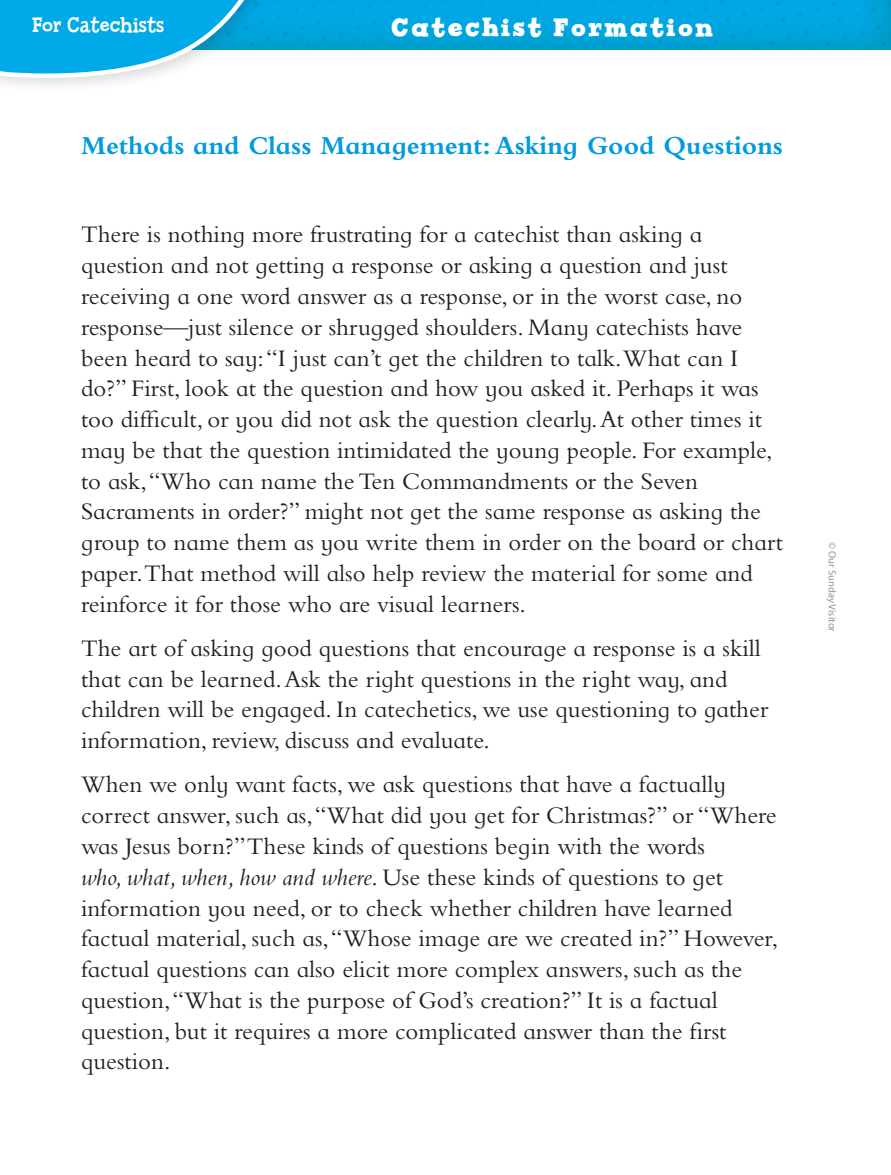
<style>
.page{position:relative;width:891px;height:1175px;background:#fff}
.page>*{position:absolute;margin:0;border:0;box-sizing:border-box;transform-origin:0 0}
.Body_Text{font:700 27px "Bembo Infant MT Std";color:#009cdd}
.Head_Invite_Discover{font:700 27px "Billy Serif";letter-spacing:.1em;color:#fff}
.Body_Text-2{font:24.75px/30.8px "Bembo Infant MT Std";color:#231f20}
.Body_Text-3{font:22.5px "Billy Serif";color:#fff}
.zzCopyright{font:10.5px "Myriad Pro";color:#939598}
.s1{font-style:italic}
</style>
<div class="page">
<div style="left:0;top:0;width:891px;height:50px;background:#f7931d;opacity:.3"></div>
<div style="left:0;top:0;width:278px;height:93px;background:#231f20;opacity:.15"></div>
<svg style="left:0;top:0;width:264px;height:84px"></svg>
<p class="Body_Text-3" style="left:32px;top:12px;width:134px">For Catechists</p>
<p class="Head_Invite_Discover" style="left:391px;top:12px;width:323px">Catechist Formation</p>
<p class="Body_Text" style="left:81px;top:131px;width:703px">Methods and Class Management: Asking Good Questions</p>
<p class="Body_Text-2" style="left:81px;top:219px;width:704px">There is nothing more frustrating for a catechist than asking a question and not getting a response or asking a question and just receiving a one word answer as a response, or in the worst case, no response—just silence or shrugged shoulders. Many catechists have been heard to say: “I just can’t get the children to talk.What can I do?” First, look at the question and how you asked it. Perhaps it was too difficult, or you did not ask the question clearly. At other times it may be that the question intimidated the young people. For example, to ask, “Who can name the Ten Commandments or the Seven Sacraments in order?” might not get the same response as asking the group to name them as you write them in order on the board or chart paper.That method will also help review the material for some and reinforce it for those who are visual learners.</p>
<p class="Body_Text-2" style="left:81px;top:632px;width:689px">The art of asking good questions that encourage a response is a skill that can be learned. Ask the right questions in the right way, and children will be engaged. In catechetics, we use questioning to gather information, review, discuss and evaluate.</p>
<p class="Body_Text-2" style="left:81px;top:769px;width:699px">When we only want facts, we ask questions that have a factually correct answer, such as, “What did you get for Christmas?” or “Where was Jesus born?” These kinds of questions begin with the words<br><span class="s1">who, what, when, how and where</span>. Use these kinds of questions to get information you need, or to check whether children have learned factual material, such as, “Whose image are we created in?” However, factual questions can also elicit more complex answers, such as the question, “What is the purpose of God’s creation?” It is a factual question, but it requires a more complicated answer than the first question.</p>
<p class="zzCopyright" style="left:839px;top:542px;width:91px;rotate:90deg">© Our Sunday Visitor</p>
</div>
